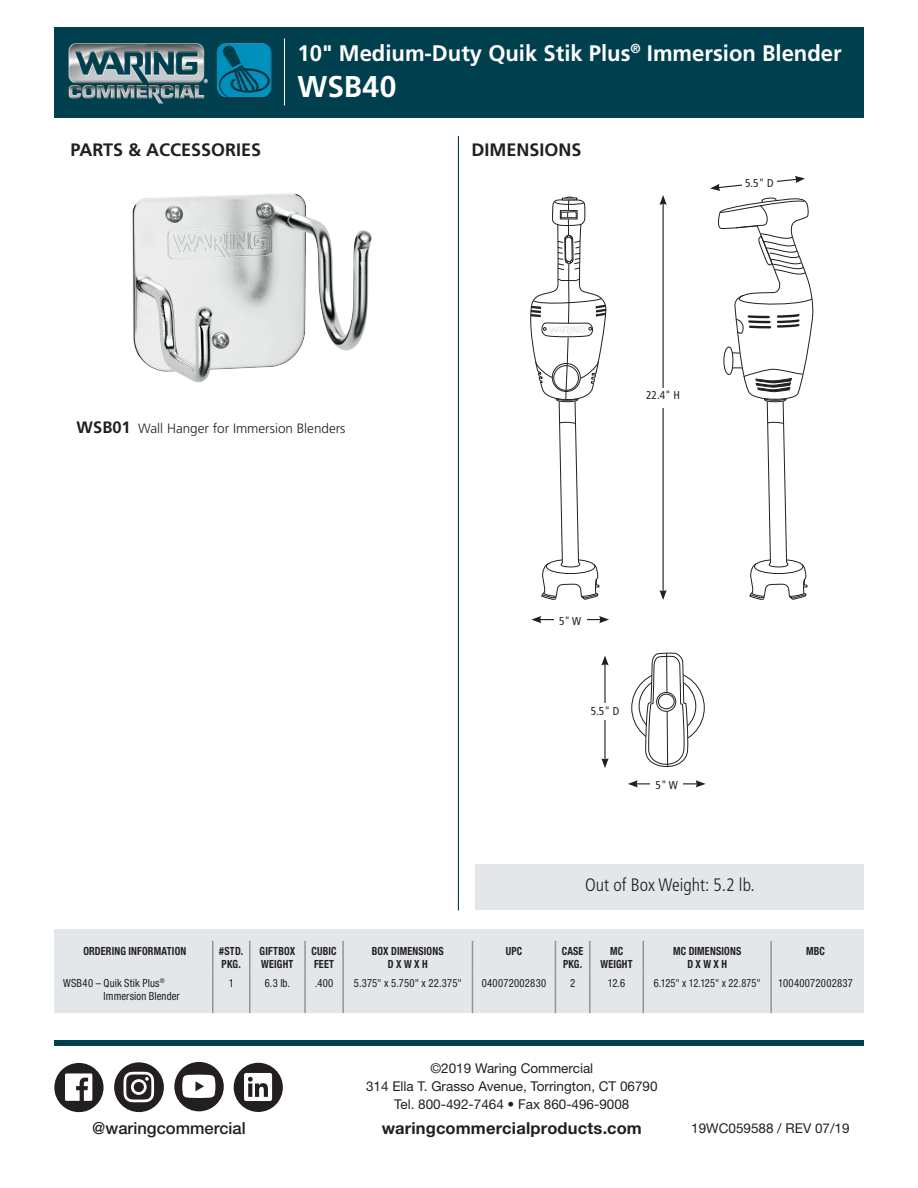
<style>
.page{position:relative;width:918px;height:1188px;background:#fff}
.page>*{position:absolute;margin:0;border:0;box-sizing:border-box;transform-origin:0 0}
.item_name{font:700 30px "Frutiger LT Std";letter-spacing:.005em;color:#fff}
.item_name-2{font:700 22.5px "Frutiger LT Std";color:#fff}
.out_of_box_copy{font:300 condensed 18px "Frutiger LT Std";color:#231f20}
.bullets{font:700 18px "Frutiger LT Std";color:#231f20}
.heading{font:700 18px "Frutiger LT Std";color:#231f20}
.back_www_0516{font:700 16.5px "Helvetica Neue LT Std";letter-spacing:.01em;color:#231f20}
.t1{font:500 16.5px "Helvetica Neue LT Std";color:#231f20}
.back_address_job__05{font:13.5px "Helvetica Neue LT Std";color:#231f20}
.Accessories_Copy{font:300 13.5px "Frutiger LT Std";color:#231f20}
.product_dimensions{font:condensed 11.4px "Frutiger LT Std";color:#231f20}
.spec_box_headline{font:700 condensed 11.25px "Helvetica Neue LT Std";letter-spacing:.015em;color:#231f20;scale:.9 1}
.back_box_copy_0516{font:condensed 11.25px/13.5px "Helvetica Neue LT Std";letter-spacing:.015em;color:#231f20;scale:.95 1}
.back_box_copy_0516-2{font:condensed 11.25px "Helvetica Neue LT Std";letter-spacing:.015em;color:#231f20;scale:.92 1}
.spec_box_copy{font:condensed 11.25px "Helvetica Neue LT Std";letter-spacing:.02em;color:#231f20;scale:.95 1}
.s1{font-weight:700;font-size:16.5px}
</style>
<div class="page">
<div style="left:54px;top:27px;width:810px;height:91px;background:#003f4d"></div>
<hr style="left:458px;top:136px;width:1px;height:774px;background:#003f4d">
<div style="left:54px;top:929px;width:810px;height:84px;background:#e4e7ea"></div>
<div style="left:475px;top:864px;width:389px;height:45px;background:#e4e7ea"></div>
<div style="left:54px;top:1040px;width:810px;height:5px;background:#003f4d"></div>
<svg style="left:645px;top:652px;width:44px;height:115px"></svg>
<svg style="left:657px;top:692px;width:19px;height:19px"></svg>
<div style="left:656px;top:692px;width:20px;height:20px;border:1px solid #231f20;border-radius:50%"></div>
<div style="left:658px;top:694px;width:16px;height:15px;background:#fff;border-radius:50%"></div>
<div style="left:658px;top:694px;width:16px;height:15px;border:1px solid #231f20;border-radius:50%"></div>
<svg style="left:530px;top:196px;width:76px;height:404px"></svg>
<svg style="left:718px;top:197px;width:96px;height:403px"></svg>
<hr style="left:663px;top:203px;width:1px;height:389px;background:#231f20">
<svg style="left:659px;top:590px;width:8px;height:10px"></svg>
<svg style="left:659px;top:195px;width:8px;height:10px"></svg>
<div style="left:635px;top:388px;width:56px;height:19px;background:#fff"></div>
<hr style="left:539px;top:619px;width:62px;height:1px;background:#231f20">
<svg style="left:531px;top:616px;width:10px;height:7px"></svg>
<svg style="left:599px;top:616px;width:10px;height:7px"></svg>
<div style="left:554px;top:613px;width:32px;height:16px;background:#fff"></div>
<hr style="left:212px;top:941px;width:2px;height:34px;background:#939598">
<hr style="left:249px;top:941px;width:1px;height:34px;background:#939598">
<hr style="left:304px;top:941px;width:2px;height:34px;background:#939598">
<hr style="left:342px;top:941px;width:2px;height:34px;background:#939598">
<hr style="left:472px;top:941px;width:1px;height:34px;background:#939598">
<hr style="left:555px;top:941px;width:1px;height:34px;background:#939598">
<hr style="left:589px;top:941px;width:2px;height:34px;background:#939598">
<hr style="left:643px;top:941px;width:1px;height:34px;background:#939598">
<hr style="left:212px;top:975px;width:2px;height:38px;background:#939598">
<hr style="left:249px;top:975px;width:1px;height:38px;background:#939598">
<hr style="left:304px;top:975px;width:2px;height:38px;background:#939598">
<hr style="left:342px;top:975px;width:2px;height:38px;background:#939598">
<hr style="left:472px;top:975px;width:1px;height:38px;background:#939598">
<hr style="left:555px;top:975px;width:1px;height:38px;background:#939598">
<hr style="left:589px;top:975px;width:2px;height:38px;background:#939598">
<hr style="left:643px;top:975px;width:1px;height:38px;background:#939598">
<hr style="left:770px;top:941px;width:2px;height:34px;background:#939598">
<hr style="left:770px;top:975px;width:2px;height:38px;background:#939598">
<hr style="left:284px;top:38px;width:1px;height:67px;background:#fff">
<hr style="left:604px;top:663px;width:2px;height:98px;background:#231f20">
<svg style="left:601px;top:758px;width:8px;height:10px"></svg>
<svg style="left:601px;top:656px;width:8px;height:10px"></svg>
<div style="left:588px;top:704px;width:34px;height:16px;background:#fff"></div>
<svg style="left:710px;top:176px;width:95px;height:15px"></svg>
<div style="left:742px;top:176px;width:35px;height:15px;background:#fff"></div>
<hr style="left:636px;top:783px;width:62px;height:1px;background:#231f20">
<svg style="left:628px;top:780px;width:10px;height:8px"></svg>
<svg style="left:696px;top:780px;width:10px;height:8px"></svg>
<div style="left:651px;top:777px;width:32px;height:17px;background:#fff"></div>
<img style="left:132px;top:193px;width:240px;height:190px">
<div style="left:234px;top:1063px;width:49px;height:49px;background:#231f20;border-radius:50%"></div>
<svg style="left:244px;top:1073px;width:28px;height:28px"></svg>
<div style="left:174px;top:1062px;width:50px;height:49px;background:#231f20;border-radius:50%"></div>
<svg style="left:182px;top:1075px;width:33px;height:23px"></svg>
<div style="left:114px;top:1062px;width:50px;height:50px;background:#231f20;border-radius:50%"></div>
<svg style="left:124px;top:1072px;width:30px;height:30px"></svg>
<div style="left:54px;top:1063px;width:50px;height:49px;background:#231f20;border-radius:50%"></div>
<svg style="left:65px;top:1073px;width:27px;height:28px"></svg>
<img style="left:68px;top:43px;width:141px;height:61px">
<img style="left:216px;top:43px;width:56px;height:56px">
<p class="bullets" style="left:71px;top:139px;width:192px">PARTS &amp; ACCESSORIES</p>
<p class="item_name-2" style="left:298px;top:40px;width:546px">10" Medium-Duty Quik Stik Plus<sup>®</sup> Immersion Blender</p>
<p class="item_name" style="left:298px;top:69px;width:100px">WSB40</p>
<p class="heading" style="left:471px;top:140px;width:112px">DIMENSIONS</p>
<p class="product_dimensions" style="left:745px;top:176px;width:30px">5.5" D</p>
<p class="product_dimensions" style="left:646px;top:389px;width:35px">22.4" H</p>
<p class="Accessories_Copy" style="left:77px;top:421px;width:270px"><span class="s1">WSB01</span> Wall Hanger for Immersion Blenders</p>
<p class="spec_box_headline" style="left:83px;top:944px;width:116px">ORDERING INFORMATION</p>
<p class="spec_box_headline" style="left:219px;top:944px;width:28px">#STD.</p>
<p class="spec_box_headline" style="left:222px;top:957px;width:23px">PKG.</p>
<p class="spec_box_headline" style="left:260px;top:944px;width:41px">GIFTBOX</p>
<p class="spec_box_headline" style="left:261px;top:957px;width:37px">WEIGHT</p>
<p class="spec_box_headline" style="left:311px;top:944px;width:29px">CUBIC</p>
<p class="spec_box_headline" style="left:314px;top:957px;width:24px">FEET</p>
<p class="spec_box_headline" style="left:372px;top:944px;width:81px">BOX DIMENSIONS</p>
<p class="spec_box_headline" style="left:388px;top:957px;width:46px">D X W X H</p>
<p class="product_dimensions" style="left:559px;top:614px;width:24px">5" W</p>
<p class="product_dimensions" style="left:591px;top:705px;width:30px">5.5" D</p>
<p class="product_dimensions" style="left:656px;top:778px;width:24px">5" W</p>
<p class="out_of_box_copy" style="left:585px;top:874px;width:171px">Out of Box Weight: 5.2 lb.</p>
<p class="spec_box_headline" style="left:506px;top:944px;width:20px">UPC</p>
<p class="spec_box_headline" style="left:562px;top:944px;width:26px">CASE</p>
<p class="spec_box_headline" style="left:563px;top:957px;width:23px">PKG.</p>
<p class="spec_box_headline" style="left:610px;top:944px;width:16px">MC</p>
<p class="spec_box_headline" style="left:600px;top:957px;width:37px">WEIGHT</p>
<p class="spec_box_headline" style="left:673px;top:944px;width:77px">MC DIMENSIONS</p>
<p class="spec_box_headline" style="left:687px;top:957px;width:46px">D X W X H</p>
<p class="spec_box_headline" style="left:806px;top:944px;width:22px">MBC</p>
<p class="back_box_copy_0516" style="left:104px;top:976px;width:82px;text-indent:-41px">WSB40 – Quik Stik Plus<sup>®<br></sup>Immersion Blender</p>
<p class="spec_box_copy" style="left:229px;top:976px;width:7px">1</p>
<p class="spec_box_copy" style="left:265px;top:976px;width:28px">6.3 lb.</p>
<p class="spec_box_copy" style="left:315px;top:976px;width:21px">.400</p>
<p class="back_box_copy_0516" style="left:354px;top:976px;width:115px">5.375" x 5.750" x 22.375"</p>
<p class="back_box_copy_0516" style="left:482px;top:976px;width:70px">040072002830</p>
<p class="spec_box_copy" style="left:570px;top:976px;width:7px">2</p>
<p class="spec_box_copy" style="left:608px;top:976px;width:20px">12.6</p>
<p class="back_box_copy_0516-2" style="left:654px;top:976px;width:118px">6.125" x 12.125" x 22.875"</p>
<p class="back_box_copy_0516" style="left:778px;top:976px;width:80px">10040072002837</p>
<p class="back_address_job__05" style="left:430px;top:1060px;width:164px">©2019 Waring Commercial</p>
<p class="back_address_job__05" style="left:366px;top:1078px;width:293px">314 Ella T. Grasso Avenue, Torrington, CT 06790</p>
<p class="back_address_job__05" style="left:394px;top:1096px;width:237px">Tel. 800-492-7464 • Fax 860-496-9008</p>
<p class="t1" style="left:92px;top:1119px;width:155px">@waringcommercial</p>
<p class="back_www_0516" style="left:382px;top:1118px;width:262px">waringcommercialproducts.com</p>
<p class="back_address_job__05" style="left:691px;top:1120px;width:160px">19WC059588 / REV 07/19</p>
</div>
